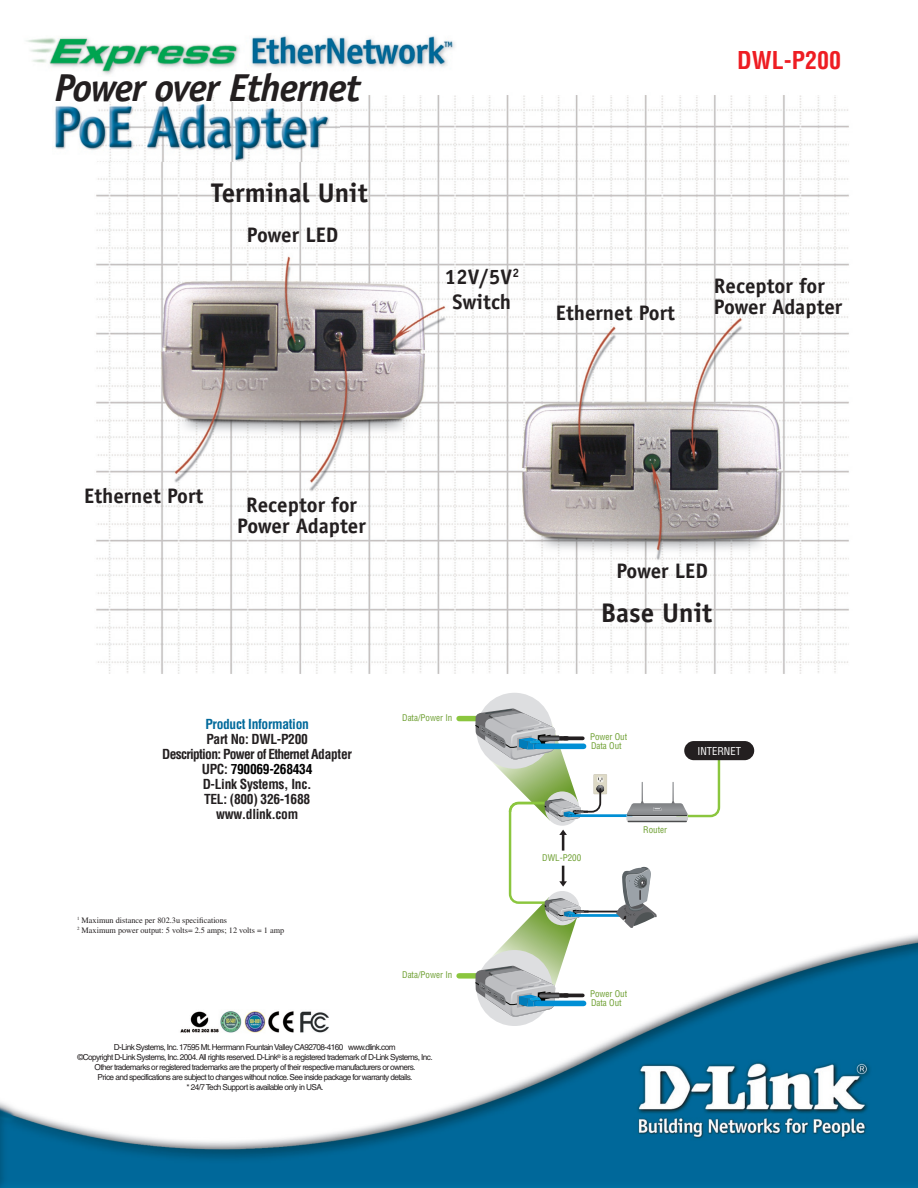
<style>
.page{position:relative;width:918px;height:1188px;background:#fff}
.page>*{position:absolute;margin:0;border:0;box-sizing:border-box;transform-origin:0 0}
.t1{font:italic 700 39px "Officina Sans";letter-spacing:-.03em;color:#231f20}
.t2{font:700 27px "Officina Sans";color:#231f20}
.t3{font:700 condensed 24px "Helvetica";color:#ee1d23}
.t4{font:700 21px/21px "Officina Sans";color:#231f20;text-align:center}
.t5{font:700 condensed 13.5px/15px "Helvetica";letter-spacing:-.025em;color:#231f20;text-align:center}
.t6{font:700 condensed 13.5px "Helvetica";letter-spacing:-.025em;color:#00699b}
.t7{font:condensed 10.65px "Helvetica";color:#fff}
.t8{font:condensed 9px "Helvetica";color:#6c9e2f}
.t9{font:8.25px/9.9px "Helvetica";letter-spacing:-.07em;color:#231f20;text-align:center}
.t10{font:8.25px/9.9px "Times";color:#231f20}
.s1{color:#000}
</style>
<div class="page">
<img style="left:0;top:95px;width:918px;height:1093px">
<img style="left:26px;top:36px;width:429px;height:39px">
<img style="left:53px;top:102px;width:286px;height:60px">
<div style="left:476px;top:950px;width:76px;height:76px;background:#dddee0;border-radius:50%"></div>
<div style="left:459px;top:973px;width:37px;height:6px;background:#8bc63e"></div>
<div style="left:476px;top:693px;width:76px;height:76px;background:#dddee0;border-radius:50%"></div>
<div style="left:459px;top:716px;width:37px;height:5px;background:#8bc63e"></div>
<div style="left:593px;top:774px;width:14px;height:20px;background:#d6d2c3"></div>
<div style="left:594px;top:775px;width:13px;height:19px;background:#ddd9c5"></div>
<hr style="left:583px;top:911px;width:49px;height:1px;background:#231f20">
<hr style="left:574px;top:914px;width:58px;height:3px;background:#008fd5">
<hr style="left:573px;top:814px;width:59px;height:3px;background:#008fd5">
<div style="left:684px;top:741px;width:70px;height:19px;background:#231f20;border-radius:10px"></div>
<svg style="left:626px;top:756px;width:95px;height:66px"></svg>
<svg style="left:616px;top:866px;width:41px;height:62px"></svg>
<svg style="left:475px;top:708px;width:129px;height:310px"></svg>
<img style="left:179px;top:1009px;width:150px;height:26px">
<h1 class="t1" style="left:54px;top:64px;width:308px">Power over Ethernet</h1>
<h2 class="t2" style="left:211px;top:176px;width:158px">Terminal Unit</h2>
<h3 class="t4" style="left:247px;top:225px;width:93px">Power LED</h3>
<h3 class="t3" style="left:737px;top:45px;width:105px">DWL-P200</h3>
<h3 class="t4" style="left:445px;top:264px;width:76px;line-height:25.2px">12V/5V<sup>2<br></sup>Switch</h3>
<h3 class="t4" style="left:556px;top:302px;width:121px">Ethernet Port</h3>
<h3 class="t4" style="left:714px;top:275px;width:130px;text-align:left">Receptor for<br>Power Adapter</h3>
<h3 class="t4" style="left:84px;top:485px;width:121px">Ethernet Port</h3>
<h3 class="t4" style="left:237px;top:495px;width:130px">Receptor for<br>Power Adapter</h3>
<h3 class="t6" style="left:205px;top:716px;width:105px">Product Information</h3>
<h3 class="t5" style="left:162px;top:732px;width:191px">Part No: DWL-P200<br>Description: Power of Ethernet Adapter<br>UPC: <span class="s1">790069-268434<br></span>D-Link Systems, Inc.<br>TEL: (800) 326-1688 www.dlink.com</h3>
<p class="t10" style="left:77px;top:915px;width:209px"><sup>1</sup> Maximun distance per 802.3u specifications<br><sup>2</sup> Maximum power output: 5 volts= 2.5 amps; 12 volts = 1 amp</p>
<p class="t8" style="left:402px;top:712px;width:52px">Data/Power In</p>
<p class="t8" style="left:402px;top:969px;width:52px">Data/Power In</p>
<p class="t9" style="left:77px;top:1043px;width:357px">D-Link Systems, Inc. 17595 Mt. Herrmann Fountain Valley CA92708-4160 www.dlink.com<br>©Copyright D-Link Systems, Inc. 2004. All rights reserved. D-Link<sup>®</sup> is a registered trademark of D-Link Systems, Inc.<br>Other trademarks or registered trademarks are the property of their respective manufacturers or owners.<br>Price and specifications are subject to changes without notice. See inside package for warranty details.<br>* 24/7 Tech Support is available only in USA.</p>
<h3 class="t4" style="left:616px;top:560px;width:93px">Power LED</h3>
<h2 class="t2" style="left:601px;top:596px;width:113px">Base Unit</h2>
<p class="t8" style="left:590px;top:731px;width:39px">Power Out</p>
<p class="t8" style="left:591px;top:740px;width:32px">Data Out</p>
<p class="t8" style="left:542px;top:852px;width:40px">DWL-P200</p>
<p class="t8" style="left:643px;top:824px;width:25px">Router</p>
<p class="t7" style="left:697px;top:744px;width:45px">INTERNET</p>
<p class="t8" style="left:590px;top:988px;width:39px">Power Out</p>
<p class="t8" style="left:591px;top:997px;width:32px">Data Out</p>
</div>
